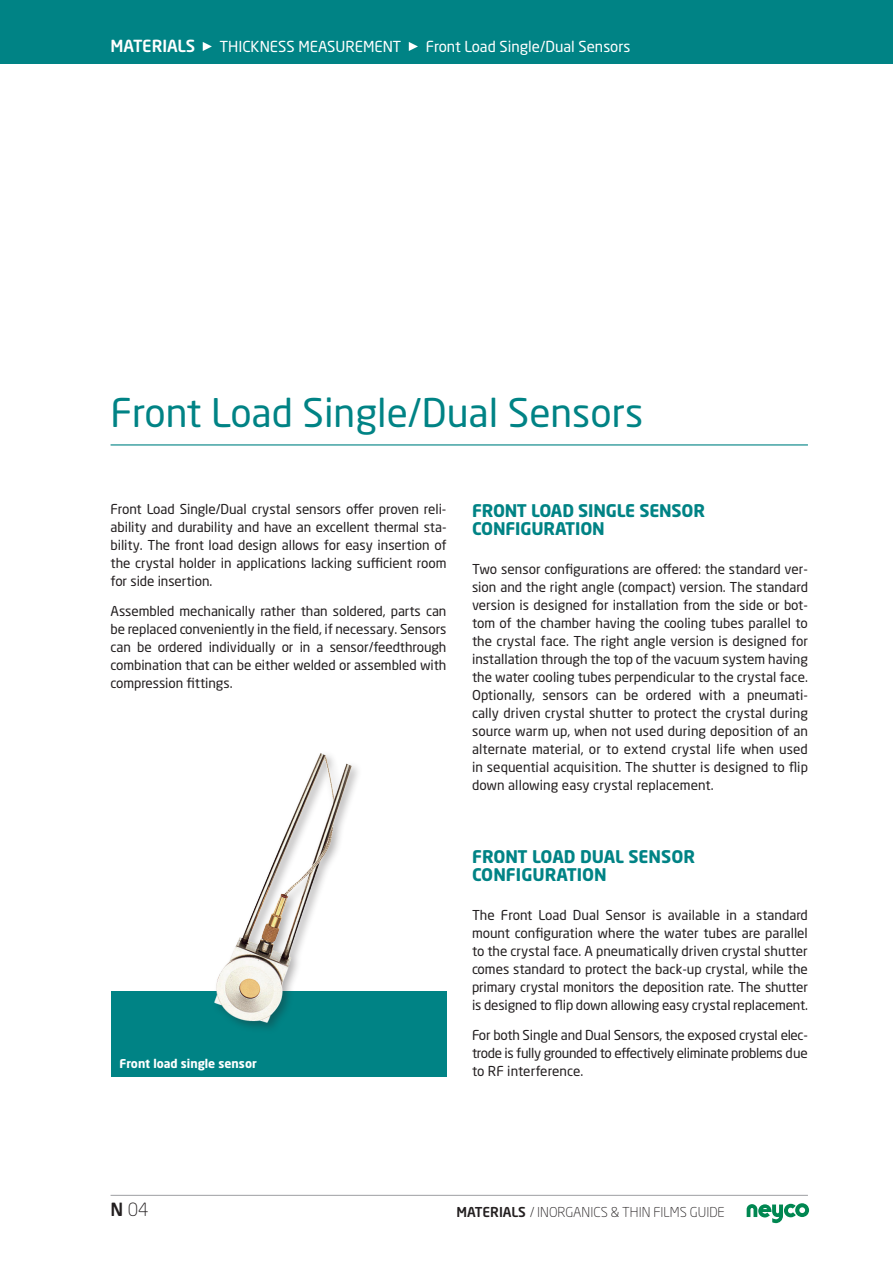
<style>
.page{position:relative;width:893px;height:1263px;background:#fff}
.page>*{position:absolute;margin:0;border:0;box-sizing:border-box;transform-origin:0 0}
.t1{font:39px "Neo Sans Pro";color:#008385}
.t2{font:300 18px "Neo Sans Pro";color:#231f20}
.t3{font:700 17.25px/18px "Neo Sans Pro";letter-spacing:-.01em;color:#008385}
.t4{font:500 16.5px "Neo Sans Pro";letter-spacing:-.005em;color:#fff}
.t5{font:15px "Neo Sans Pro";color:#fff}
.t6{font:13.5px/18px "Neo Sans Pro";letter-spacing:-.005em;color:#231f20;text-align:justify}
.t7{font:300 13.5px "Neo Sans Pro";color:#231f20}
.t8{font:700 12px "Neo Sans Pro";color:#fff}
.s1{font-weight:500}
</style>
<div class="page">
<div style="left:0;top:0;width:893px;height:64px;background:#008385"></div>
<svg style="left:203px;top:42px;width:9px;height:9px"></svg>
<svg style="left:409px;top:42px;width:9px;height:9px"></svg>
<svg style="left:747px;top:1203px;width:62px;height:20px"></svg>
<hr style="left:111px;top:1195px;width:697px;height:1px;background:#9d9fa2">
<hr style="left:111px;top:444px;width:697px;height:1px;background:#008385">
<div style="left:111px;top:991px;width:336px;height:85px;background:#008385"></div>
<div style="left:212px;top:750px;width:151px;height:284px;background:#231f20;opacity:.35"></div>
<img style="left:215px;top:750px;width:148px;height:273px">
<p class="t4" style="left:111px;top:36px;width:86px">MATERIALS</p>
<p class="t5" style="left:219px;top:37px;width:173px">Thicknesss Measurement</p>
<p class="t5" style="left:426px;top:37px;width:215px">Cool Drawer Single/Dual Sensors</p>
<p class="t5" style="left:426px;top:37px;width:206px">Front Load Single/Dual Sensors</p>
<h1 class="t1" style="left:111px;top:389px;width:534px">Front Load Single/Dual Sensors</h1>
<p class="t6" style="left:111px;top:500px;width:337px">Front Load Single/Dual crystal sensors offer proven reli&shy;ability and durability and have an excellent thermal sta&shy;bility. The front load design allows for easy insertion of the crystal holder in applications lacking sufficient room for side insertion.</p>
<p class="t6" style="left:111px;top:602px;width:337px">Assembled mechanically rather than soldered, parts can be replaced conveniently in the field, if necessary. Sensors can be ordered individually or in a sensor/feedthrough combination that can be either welded or assembled with compression fittings.</p>
<p class="t8" style="left:119px;top:1056px;width:139px">FRONT LOAD SINGLE SENSOR</p>
<p class="t3" style="left:472px;top:501px;width:230px">FRONT LOAD SINGLE SENSOR<br>CONFIGURATION</p>
<p class="t6" style="left:472px;top:560px;width:337px">Two sensor configurations are offered: the standard ver&shy;sion and the right angle (compact) version. The standard version is designed for installation from the side or bot&shy;tom of the chamber having the cooling tubes parallel to the crystal face. The right angle version is designed for installation through the top of the vacuum system having the water cooling tubes perpendicular to the crystal face.<br>Optionally, sensors can be ordered with a pneumati&shy;cally driven crystal shutter to protect the crystal during source warm up, when not used during deposition of an alternate material, or to extend crystal life when used in sequential acquisition. The shutter is designed to flip down allowing easy crystal replacement.</p>
<p class="t3" style="left:472px;top:847px;width:220px">FRONT LOAD DUAL SENSOR<br>CONFIGURATION</p>
<p class="t6" style="left:472px;top:906px;width:337px">The Front Load Dual Sensor is available in a standard mount configuration where the water tubes are parallel to the crystal face. A pneumatically driven crystal shutter comes standard to protect the back-up crystal, while the primary crystal monitors the deposition rate. The shutter is designed to flip down allowing easy crystal replacement.</p>
<p class="t6" style="left:472px;top:1026px;width:337px">For both Single and Dual Sensors, the exposed crystal elec&shy;trode is fully grounded to effectively eliminate problems due to RF interference.</p>
<h2 class="t2" style="left:111px;top:1199px;width:40px"><span class="s1">N</span> 04</h2>
<p class="t7" style="left:457px;top:1203px;width:270px"><span class="s1">MATERIALS</span> / INORGANICS &amp; THI N FI LMS GUI DE</p>
</div>
